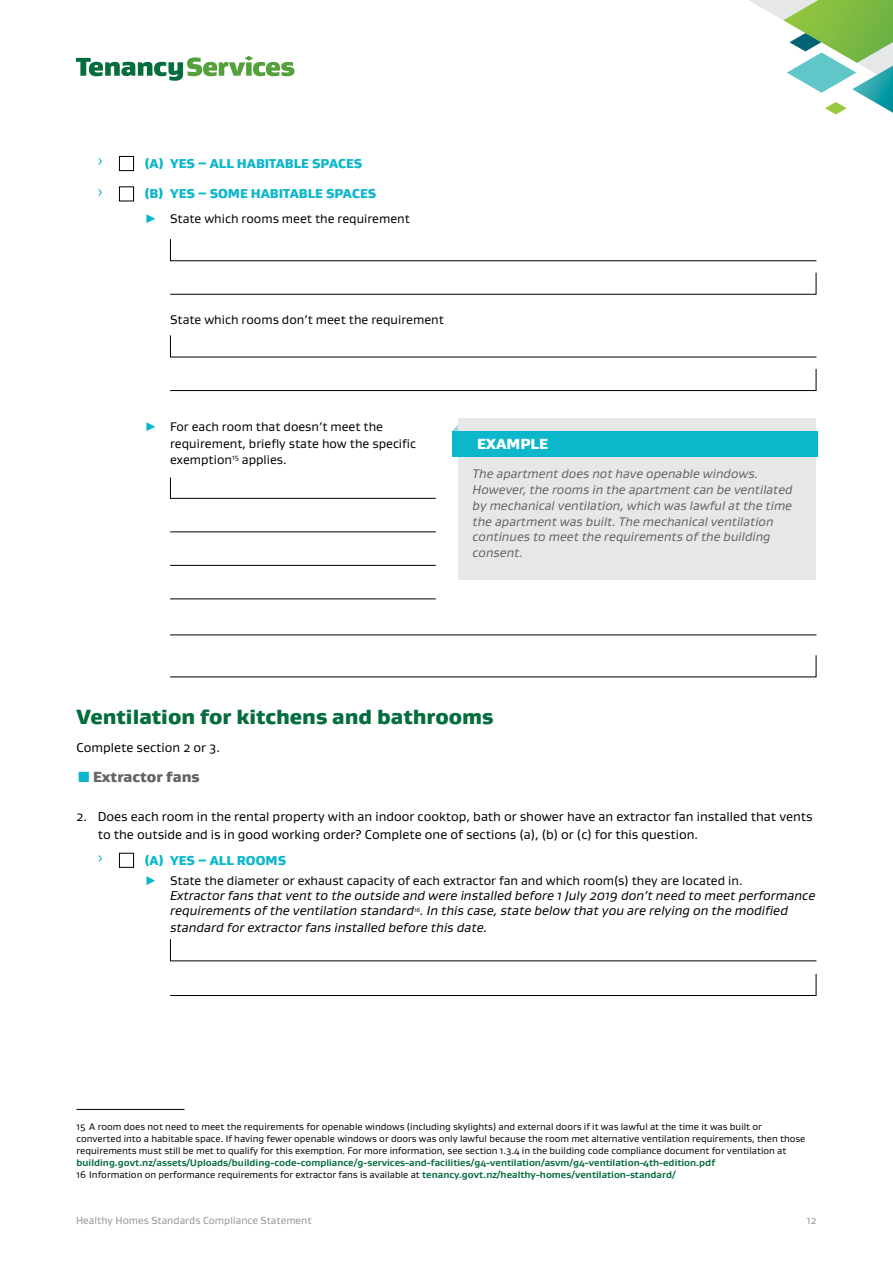
<style>
.page{position:relative;width:893px;height:1263px;background:#fff}
.page>*{position:absolute;margin:0;border:0;box-sizing:border-box;transform-origin:0 0}
.Heading_1_Gustan{font:900 21px "Gustan";color:#046d3d}
.t1{font:900 15px "Gustan";color:#636466}
.Body_text_Gustan{font:900 15px "Gustan";color:#fff}
.t2{font:italic 13.2px/15px "Gustan";color:#000}
.Hanging_Indent_5mm{font:13.2px/17.7px "Gustan";color:#000}
.t3{font:900 13.2px "Gustan";color:#0cb7cb}
.Body_text_Gustan-2{font:13.2px "Gustan";color:#000}
.t4{font:13.2px "Gustan";color:#0cb7cb}
.z_Indented_22mm{font:12.75px/16.5px "Gustan";color:#000}
.Example_Body{font:italic 12.75px/15.8px "Gustan";color:#636466}
.t5{font:10.5px "Gustan";color:#939598}
.Source_text_Gustan{font:9.75px/12px "Gustan";color:#000}
.s1{color:#0cb7cb}
.s2{font-weight:700;color:#046d3d}
</style>
<div class="page">
<svg style="left:76px;top:56px;width:218px;height:25px"></svg>
<svg style="left:749px;top:0;width:144px;height:115px"></svg>
<div style="left:119px;top:156px;width:15px;height:15px;border:1px solid #000"></div>
<div style="left:119px;top:186px;width:15px;height:15px;border:1px solid #000"></div>
<svg style="left:170px;top:239px;width:647px;height:22px"></svg>
<svg style="left:170px;top:272px;width:647px;height:23px"></svg>
<svg style="left:170px;top:335px;width:647px;height:23px"></svg>
<svg style="left:170px;top:368px;width:647px;height:23px"></svg>
<svg style="left:170px;top:477px;width:266px;height:22px"></svg>
<hr style="left:170px;top:531px;width:266px;height:1px;background:#000">
<hr style="left:170px;top:565px;width:266px;height:1px;background:#000">
<hr style="left:170px;top:598px;width:266px;height:1px;background:#000">
<svg style="left:452px;top:423px;width:7px;height:8px"></svg>
<div style="left:459px;top:418px;width:357px;height:162px;background:#e6e7e8"></div>
<div style="left:452px;top:431px;width:366px;height:25px;background:#0cb7cb"></div>
<hr style="left:170px;top:634px;width:646px;height:1px;background:#000">
<svg style="left:170px;top:655px;width:647px;height:23px"></svg>
<div style="left:119px;top:853px;width:15px;height:15px;border:1px solid #000"></div>
<svg style="left:170px;top:939px;width:647px;height:23px"></svg>
<svg style="left:170px;top:973px;width:647px;height:23px"></svg>
<hr style="left:77px;top:1109px;width:108px;height:1px;background:#000">
<p class="t4" style="left:98px;top:153px;width:7px">›</p>
<p class="t3" style="left:145px;top:155px;width:219px">(A) YES – ALL HABITABLE SPACES</p>
<p class="t4" style="left:98px;top:184px;width:7px">›</p>
<p class="t3" style="left:145px;top:185px;width:233px">(B) YES – SOME HABITABLE SPACES</p>
<p class="z_Indented_22mm" style="left:145px;top:210px;width:267px"><span class="s1">▶</span> State which rooms meet the requirement</p>
<p class="z_Indented_22mm" style="left:170px;top:311px;width:275px">State which rooms don’t meet the requirement</p>
<p class="z_Indented_22mm" style="left:170px;top:418px;width:248px;text-indent:-26px"><span class="s1">▶</span> For each room that doesn’t meet the requirement, briefly state how the specific exemption<sup>15</sup> applies.</p>
<p class="Body_text_Gustan" style="left:477px;top:434px;width:72px">EXAMPLE</p>
<p class="Example_Body" style="left:473px;top:466px;width:322px">The apartment does not have openable windows.<br>However, the rooms in the apartment can be ventilated by mechanical ventilation, which was lawful at the time the apartment was built. The mechanical ventilation continues to meet the requirements of the building consent.</p>
<p class="Heading_1_Gustan" style="left:77px;top:703px;width:418px">Ventilation for kitchens and bathrooms</p>
<p class="Body_text_Gustan-2" style="left:77px;top:739px;width:145px">Complete section 2 or 3.</p>
<p class="t1" style="left:93px;top:767px;width:108px">Extractor fans</p>
<p class="Hanging_Indent_5mm" style="left:98px;top:807px;width:716px;text-indent:-21px">2. Does each room in the rental property with an indoor cooktop, bath or shower have an extractor fan installed that vents to the outside and is in good working order? Complete one of sections (a), (b) or (c) for this question.</p>
<p class="t4" style="left:98px;top:850px;width:7px">›</p>
<p class="t3" style="left:145px;top:851px;width:143px">(A) YES – ALL ROOMS</p>
<p class="z_Indented_22mm" style="left:145px;top:872px;width:599px"><span class="s1">▶</span> State the diameter or exhaust capacity of each extractor fan and which room(s) they are located in.</p>
<p class="t2" style="left:170px;top:888px;width:647px">Extractor fans that vent to the outside and were installed before 1 July 2019 don’t need to meet performance requirements of the ventilation standard<sup>16</sup>. In this case, state below that you are relying on the modified</p>
<p class="t2" style="left:170px;top:919px;width:319px">standard for extractor fans installed before this date.</p>
<p class="Source_text_Gustan" style="left:77px;top:1120px;width:730px">15 A room does not need to meet the requirements for openable windows (including skylights) and external doors if it was lawful at the time it was built or converted into a habitable space. If having fewer openable windows or doors was only lawful because the room met alternative ventilation requirements, then those requirements must still be met to qualify for this exemption. For more information, see section 1.3.4 in the building code compliance document for ventilation at <span class="s2">building.govt.nz/assets/Uploads/building-code-compliance/g-services-and-facilities/g4-ventilation/asvm/g4-ventilation-4th-edition.pdf</span></p>
<p class="Source_text_Gustan" style="left:77px;top:1168px;width:601px">16 Information on performance requirements for extractor fans is available at <span class="s2">tenancy.govt.nz/healthy-homes/ventilation-standard/</span></p>
<p class="t5" style="left:76px;top:1214px;width:237px">Healthy Homes Standards Compliance Statement</p>
<p class="t5" style="left:807px;top:1214px;width:11px">12</p>
</div>
